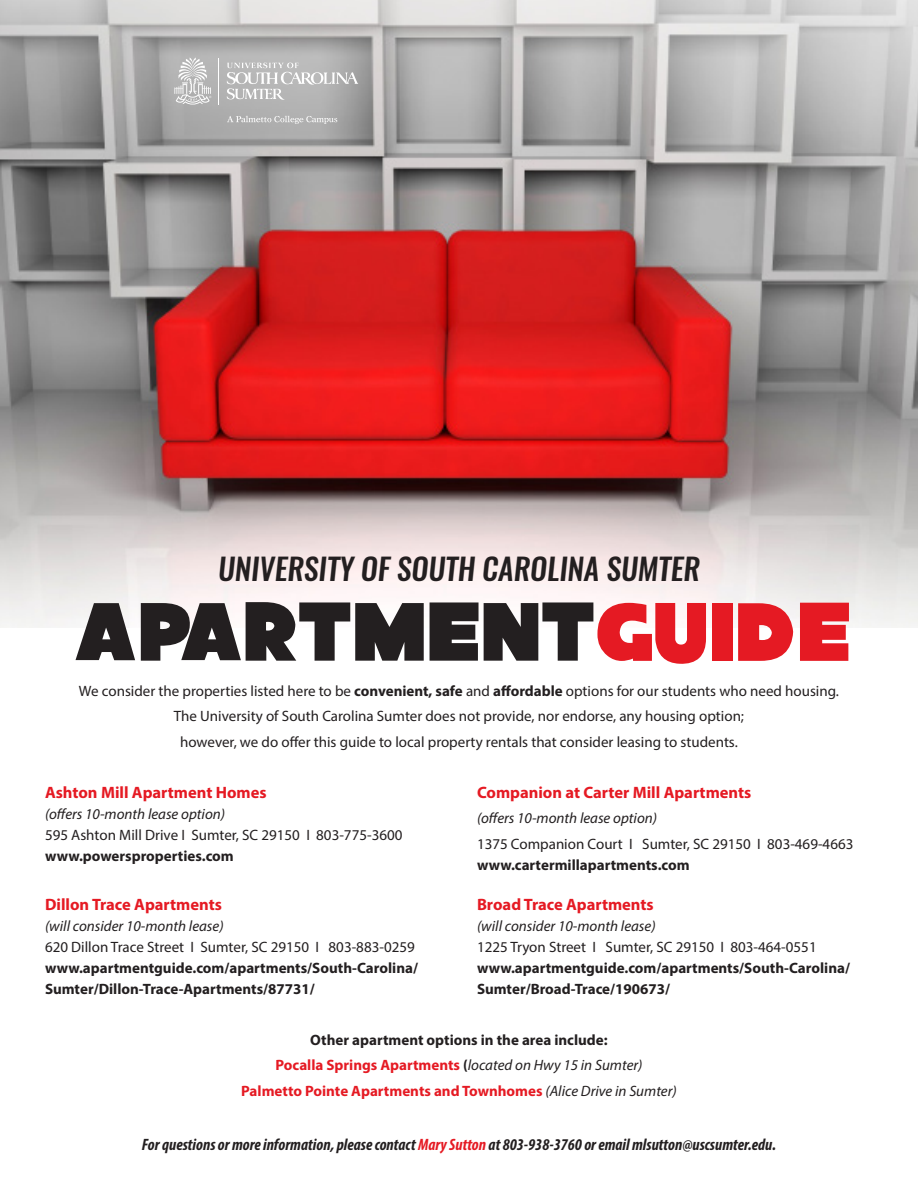
<style>
.page{position:relative;width:918px;height:1188px;background:#fff}
.page>*{position:absolute;margin:0;border:0;box-sizing:border-box;transform-origin:0 0}
.t1{font:72px "Sans Poster Bold JL";color:#231f20}
.t2{font:italic 500 30px "Oswald";color:#231f20}
.t3{font:italic 700 condensed 16.5px "Myriad Pro";color:#231f20}
.t4{font:700 16.5px "Myriad Pro";color:#e51a23}
.t5{font:15px/25.5px "Myriad Pro";color:#231f20;text-align:center}
.t6{font:700 15px/21px "Myriad Pro";color:#231f20}
.t7{font:700 15px/25.5px "Myriad Pro";color:#e51a23;text-align:center}
.t8{font:italic 15px "Myriad Pro";color:#231f20}
.s1{color:#e51a23}
.s2{font-weight:700}
.s3{color:#231f20}
.s4{font-weight:400;font-style:italic;color:#231f20}
</style>
<div class="page">
<img style="left:0;top:0;width:918px;height:627px">
<svg style="left:174px;top:58px;width:37px;height:47px;background:#c7c7c7"></svg>
<hr style="left:218px;top:58px;width:1px;height:46px;background:#fff">
<svg style="left:227px;top:63px;width:132px;height:37px;background:#c0c0c0"></svg>
<svg style="left:227px;top:116px;width:110px;height:8px"></svg>
<p class="t2" style="left:218px;top:548px;width:484px">UNIVERSITY OF SOUTH CAROLINA SUMTER</p>
<p class="t1" style="left:74px;top:588px;width:780px">APARTMENT<span class="s1">GUIDE</span></p>
<p class="t5" style="left:79px;top:678px;width:762px">We consider the properties listed here to be <span class="s2">convenient, safe</span> and <span class="s2">affordable</span> options for our students who need housing.<br>The University of South Carolina Sumter does not provide, nor endorse, any housing option;<br>however, we do offer this guide to local property rentals that consider leasing to students.</p>
<p class="t4" style="left:45px;top:781px;width:223px">Ashton Mill Apartment Homes</p>
<p class="t8" style="left:45px;top:804px;width:182px">(offers 10-month lease option)</p>
<p class="t5" style="left:45px;top:822px;width:359px">595 Ashton Mill Drive I Sumter, SC 29150 I 803-775-3600</p>
<p class="t6" style="left:45px;top:845px;width:190px">www.powersproperties.com</p>
<p class="t4" style="left:477px;top:781px;width:276px">Companion at Carter Mill Apartments</p>
<p class="t8" style="left:477px;top:809px;width:182px">(offers 10-month lease option)</p>
<p class="t5" style="left:477px;top:831px;width:378px">1375 Companion Court I Sumter, SC 29150 I 803-469-4663</p>
<p class="t6" style="left:477px;top:854px;width:214px">www.cartermillapartments.com</p>
<p class="t4" style="left:45px;top:894px;width:178px">Dillon Trace Apartments</p>
<p class="t8" style="left:45px;top:917px;width:180px">(will consider 10-month lease)</p>
<p class="t5" style="left:45px;top:934px;width:371px">620 Dillon Trace Street I Sumter, SC 29150 I 803-883-0259</p>
<p class="t6" style="left:45px;top:957px;width:375px">www.apartmentguide.com/apartments/South-Carolina/<br>Sumter/Dillon-Trace-Apartments/87731/</p>
<p class="t4" style="left:477px;top:894px;width:178px">Broad Trace Apartments</p>
<p class="t8" style="left:477px;top:917px;width:180px">(will consider 10-month lease)</p>
<p class="t5" style="left:477px;top:934px;width:341px">1225 Tryon Street I Sumter, SC 29150 I 803-464-0551</p>
<p class="t6" style="left:477px;top:957px;width:375px">www.apartmentguide.com/apartments/South-Carolina/<br>Sumter/Broad-Trace/190673/</p>
<p class="t7" style="left:241px;top:1026px;width:437px"><span class="s3">Other apartment options in the area include:<br></span>Pocalla Springs Apartments <span class="s3">(</span><span class="s4">located on Hwy 15 in Sumter)<br></span>Palmetto Pointe Apartments and Townhomes <span class="s4">(Alice Drive in Sumter)</span></p>
<p class="t3" style="left:142px;top:1134px;width:636px">For questions or more information, please contact <span class="s1">Mary Sutton</span> at 803-938-3760 or email mlsutton@uscsumter.edu.</p>
</div>
